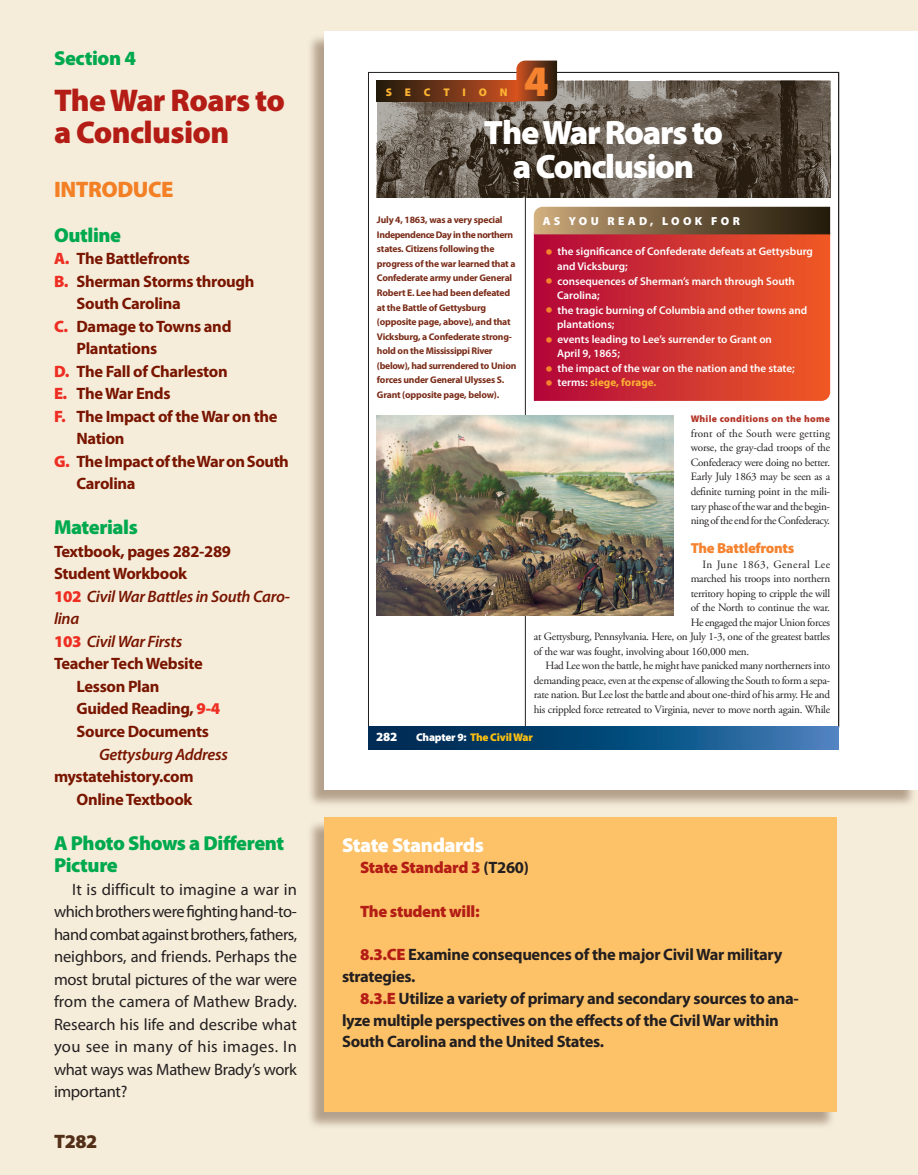
<style>
.page{position:relative;width:918px;height:1175px;background:#fff}
.page>*{position:absolute;margin:0;border:0;box-sizing:border-box;transform-origin:0 0}
.t1{font:900 43.65px "Myriad Pro";color:#f5822e}
.t2{font:900 33.9px/33.9px "Myriad Pro";letter-spacing:-.04em;color:#fff;text-align:center}
.Section_Head{font:900 31.5px/31.5px "Myriad Pro";letter-spacing:-.02em;color:#b41d15}
.A{font:900 22.5px "Myriad Pro";letter-spacing:-.02em;color:#f48026}
.B{font:900 20.25px/22.5px "Myriad Pro";letter-spacing:-.02em;color:#00a94e}
.D{font:900 20.25px "Myriad Pro";letter-spacing:-.02em;color:#fff}
.t3{font:900 19.5px "Myriad Pro";color:#532f18}
.Section_Intro{font:700 16.5px/22.5px "Myriad Pro";letter-spacing:-.02em;color:#791500}
.Body_Text{font:16.5px/22.5px "Myriad Pro";letter-spacing:-.02em;color:#231f20;text-align:justify}
.Body_San_Serif{font:700 16.5px/21.8px "Myriad Pro";letter-spacing:-.02em;color:#231f20}
.Section_Intro-2{font:italic 600 16.5px/22.5px "Myriad Pro";letter-spacing:-.02em;color:#791500}
.Body_San_Serif-2{font:900 16.5px "Myriad Pro";letter-spacing:-.02em;color:#b41d15}
.t4{font:900 14.55px "Myriad Pro";letter-spacing:-.02em;color:#f5822e}
.t5{font:900 12.6px "Myriad Pro";color:#fff}
.t6{font:900 11.55px "Myriad Pro";letter-spacing:.29em;color:#fff}
.t7{font:11.1px/14.5px "Adobe Garamond Pro";letter-spacing:-.025em;color:#231f20;text-align:justify}
.t8{font:600 11.1px/14.5px "Myriad Pro";color:#fff}
.t9{font:11.1px "Adobe Garamond Pro";letter-spacing:.04em;color:#231f20}
.t10{font:900 11.1px "Myriad Pro";letter-spacing:-.02em;color:#fdc011}
.t11{font:700 11.1px "Myriad Pro";color:#fcb333}
.t12{font:900 11.1px "Myriad Pro";letter-spacing:1.15em;color:#fcb333}
.t13{font:700 9.75px/14.5px "Myriad Pro";letter-spacing:-.02em;color:#7b2d19}
.t14{font:900 9.75px "Myriad Pro";letter-spacing:.025em;color:#b43628}
.s1{font-weight:900;color:#ee2e22}
.s2{font-weight:900;font-style:normal;color:#ee2e22}
.s3{font-size:23.25px;color:#f5822e}
.s4{font-weight:600;font-size:23.25px;color:#f5822e}
.s5{font-weight:600;color:#fff}
.s6{color:#fff}
.s7{font-weight:700;color:#231f20}
.s8{font-weight:900;color:#b41d15}
</style>
<div class="page">
<div style="left:0;top:0;width:918px;height:1174px;background:#f5edda"></div>
<div style="left:306px;top:33px;width:611px;height:775px;background:#532f18;opacity:.4"></div>
<div style="left:324px;top:32px;width:594px;height:758px;background:#fff"></div>
<svg style="left:368px;top:726px;width:471px;height:23px;background:#114d7e"></svg>
<img style="left:377px;top:81px;width:453px;height:116px">
<div style="left:377px;top:81px;width:139px;height:20px;background:linear-gradient(to right,#1c1a0d,#cc5122)"></div>
<svg style="left:516px;top:61px;width:41px;height:40px;background:#7b3a1c"></svg>
<svg style="left:534px;top:234px;width:296px;height:167px;background:#cf3130"></svg>
<svg style="left:534px;top:207px;width:296px;height:27px;background:#725c3f"></svg>
<img style="left:377px;top:415px;width:296px;height:201px">
<div style="left:306px;top:819px;width:530px;height:310px;background:#532f18;opacity:.4"></div>
<div style="left:324px;top:818px;width:513px;height:294px;background:#fdc268"></div>
<p class="B" style="left:54px;top:46px;width:84px">Section 4</p>
<p class="Section_Head" style="left:54px;top:84px;width:233px">The War Roars to a Conclusion</p>
<p class="A" style="left:54px;top:174px;width:121px">INTRODUCE</p>
<p class="B" style="left:54px;top:223px;width:69px">Outline</p>
<p class="Section_Intro" style="left:54px;top:247px;width:138px"><span class="s1">A.</span> The Battlefronts</p>
<p class="Section_Intro" style="left:77px;top:269px;width:180px;text-indent:-23px"><span class="s1">B.</span> Sherman Storms through<br>South Carolina</p>
<p class="Section_Intro" style="left:77px;top:314px;width:156px;text-indent:-23px"><span class="s1">C.</span> Damage to Towns and<br>Plantations</p>
<p class="Section_Intro" style="left:54px;top:359px;width:175px"><span class="s1">D.</span> The Fall of Charleston</p>
<p class="Section_Intro" style="left:54px;top:382px;width:118px"><span class="s1">E.</span> The War Ends</p>
<p class="Section_Intro" style="left:77px;top:404px;width:203px;text-indent:-23px"><span class="s1">F.</span> The Impact of the War on the<br>Nation</p>
<p class="Section_Intro" style="left:77px;top:449px;width:214px;text-indent:-23px"><span class="s1">G.</span> The Impact of the War on South<br>Carolina</p>
<p class="B" style="left:54px;top:515px;width:85px">Materials</p>
<p class="Section_Intro" style="left:54px;top:539px;width:179px">Textbook, pages 282-289</p>
<p class="Section_Intro" style="left:54px;top:562px;width:135px">Student Workbook</p>
<p class="Section_Intro-2" style="left:54px;top:584px;width:238px"><span class="s2">102</span> Civil War Battles in South Caro&shy;lina</p>
<p class="Section_Intro-2" style="left:54px;top:629px;width:130px"><span class="s2">103</span> Civil War Firsts</p>
<p class="Section_Intro" style="left:54px;top:652px;width:150px">Teacher Tech Website</p>
<p class="Section_Intro" style="left:77px;top:674px;width:85px">Lesson Plan</p>
<p class="Section_Intro" style="left:77px;top:697px;width:145px">Guided Reading, <span class="s1">9-4</span></p>
<p class="Section_Intro" style="left:77px;top:719px;width:134px">Source Documents</p>
<p class="Section_Intro-2" style="left:99px;top:742px;width:130px">Gettysburg Address</p>
<p class="Section_Intro" style="left:54px;top:764px;width:141px">mystatehistory.com</p>
<p class="Section_Intro" style="left:77px;top:787px;width:118px">Online Textbook</p>
<p class="B" style="left:54px;top:830px;width:232px">A Photo Shows a Different<br>Picture</p>
<p class="Body_Text" style="left:54px;top:877px;width:245px;text-indent:18px">It is difficult to imagine a war in which brothers were fighting hand-to&shy;hand combat against brothers, fathers, neighbors, and friends. Perhaps the most brutal pictures of the war were from the camera of Mathew Brady.<br>Research his life and describe what you see in many of his images. In what ways was Mathew Brady’s work important?</p>
<h3 class="t3" style="left:54px;top:1128px;width:45px">T282</h3>
<p class="t12" style="left:386px;top:84px;width:123px">SECTION</p>
<p class="t1" style="left:524px;top:52px;width:26px">4</p>
<p class="t2" style="left:484px;top:114px;width:241px">The War Roars to a Conclusion</p>
<p class="t13" style="left:377px;top:212px;width:141px">July 4, 1863, was a very special<br>Independence Day in the northern states. Citizens following the progress of the war learned that a<br>Confederate army under General<br>Robert E. Lee had been defeated at the Battle of Gettysburg (opposite page, above), and that<br>Vicksburg, a Confederate strong&shy;hold on the Mississippi River (below), had surrendered to Union forces under General Ulysses S.<br>Grant (opposite page, below).</p>
<p class="t6" style="left:543px;top:213px;width:199px">AS YOU READ, LOOK FOR</p>
<p class="t8" style="left:557px;top:244px;width:257px;text-indent:-12px"><span class="s3">•</span> the significance of Confederate defeats at Gettysburg and Vicksburg;</p>
<p class="t8" style="left:557px;top:273px;width:239px;text-indent:-12px"><span class="s3">•</span> consequences of Sherman’s march through South<br>Carolina;</p>
<p class="t8" style="left:557px;top:302px;width:252px;text-indent:-12px"><span class="s3">•</span> the tragic burning of Columbia and other towns and plantations;</p>
<p class="t8" style="left:557px;top:331px;width:216px;text-indent:-12px"><span class="s3">•</span> events leading to Lee’s surrender to Grant on<br>April 9, 1865;</p>
<p class="t8" style="left:545px;top:360px;width:251px"><span class="s3">•</span> the impact of the war on the nation and the state;</p>
<p class="t11" style="left:545px;top:375px;width:113px"><span class="s4">•</span> <span class="s5">terms:</span> siege, forage.</p>
<p class="t14" style="left:691px;top:412px;width:141px">While conditions on the home</p>
<p class="t7" style="left:691px;top:426px;width:141px">front of the South were getting worse, the gray-clad troops of the Confederacy were doing no better.<br>Early July 1863 may be seen as a definite turning point in the mili&shy;tary phase of the war and the begin&shy;ning of the end for the Confederacy.</p>
<p class="t4" style="left:691px;top:538px;width:105px">The Battlefronts</p>
<p class="t9" style="left:702px;top:557px;width:129px">In June 1863, General Lee</p>
<p class="t7" style="left:691px;top:572px;width:141px">marched his troops into northern</p>
<p class="t7" style="left:691px;top:586px;width:141px">territory hoping to cripple the will</p>
<p class="t7" style="left:691px;top:601px;width:141px">of the North to continue the war.</p>
<p class="t7" style="left:691px;top:615px;width:141px">He engaged the major Union forces</p>
<p class="t7" style="left:534px;top:630px;width:298px">at Gettysburg, Pennsylvania. Here, on July 1-3, one of the greatest battles</p>
<p class="t7" style="left:534px;top:644px;width:217px">of the war was fought, involving about 160,000 men.</p>
<p class="t7" style="left:545px;top:659px;width:286px">Had Lee won the battle, he might have panicked many northerners into</p>
<p class="t7" style="left:534px;top:673px;width:298px">demanding peace, even at the expense of allowing the South to form a sepa-</p>
<p class="t7" style="left:534px;top:688px;width:298px">rate nation. But Lee lost the battle and about one-third of his army. He and</p>
<p class="t7" style="left:534px;top:702px;width:298px">his crippled force retreated to Virginia, never to move north again. While</p>
<p class="t5" style="left:376px;top:728px;width:23px">282</p>
<p class="t10" style="left:416px;top:730px;width:118px"><span class="s6">Chapter 9:</span> The Civil War</p>
<p class="D" style="left:342px;top:831px;width:143px">State Standards</p>
<p class="Body_San_Serif-2" style="left:360px;top:856px;width:170px">State Standard 3 <span class="s7">(T260)</span></p>
<p class="Body_San_Serif-2" style="left:360px;top:900px;width:121px">The student will:</p>
<p class="Body_San_Serif" style="left:342px;top:943px;width:442px;text-indent:18px"><span class="s8">8.3.CE</span> Examine consequences of the major Civil War military strategies.</p>
<p class="Body_San_Serif" style="left:342px;top:987px;width:458px;text-indent:18px"><span class="s8">8.3.E</span> Utilize a variety of primary and secondary sources to ana&shy;lyze multiple perspectives on the effects of the Civil War within<br>South Carolina and the United States.</p>
</div>
